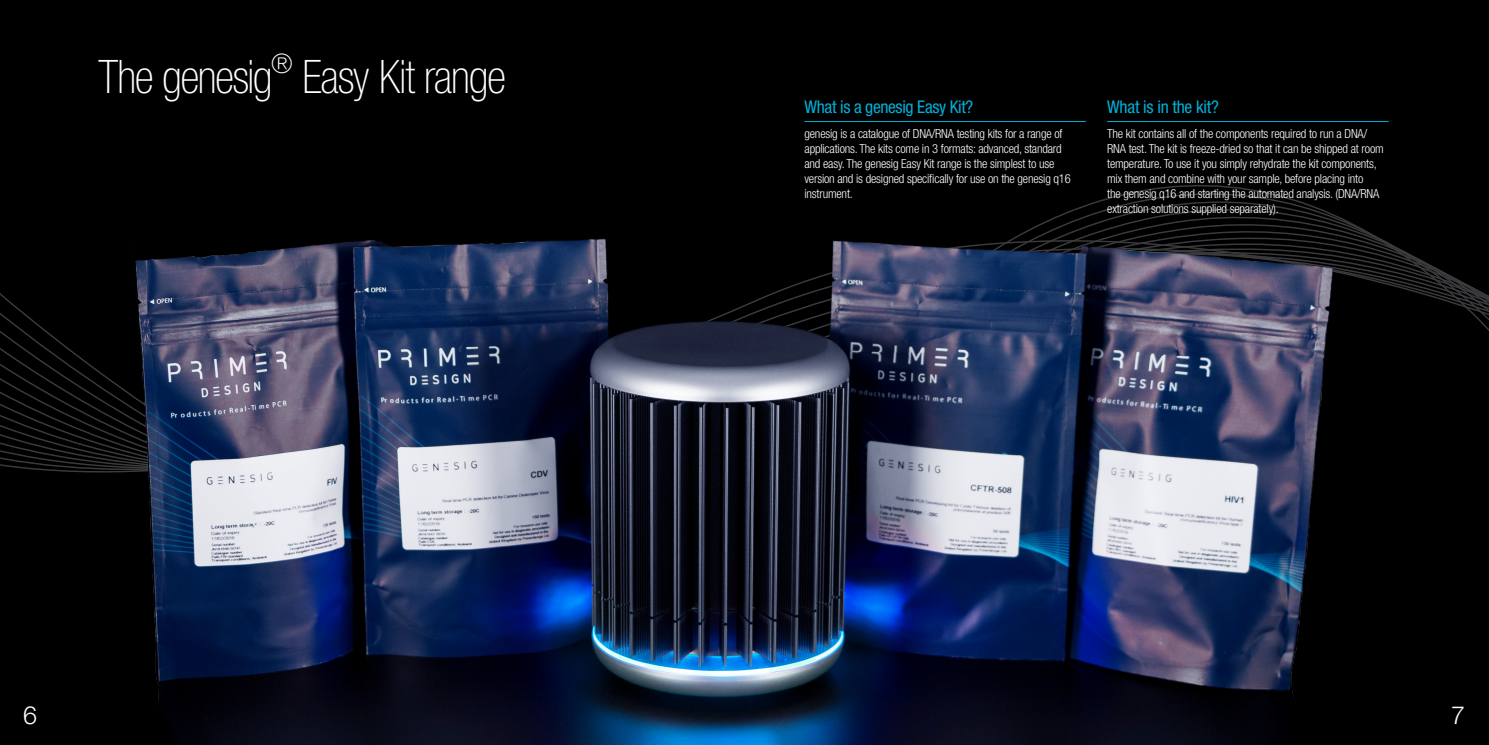
<style>
.page{position:relative;width:1489px;height:745px;background:#fff}
.page>*{position:absolute;margin:0;border:0;box-sizing:border-box;transform-origin:0 0}
.Main_Heading{font:100 condensed 46.25px "Helvetica Neue LT Pro";letter-spacing:-.025em;color:#fff}
.t1{font:300 25px "Helvetica Neue LT Pro";color:#fff}
.Sub_Head{font:condensed 17.5px "Helvetica Neue LT Pro";letter-spacing:-.02em;color:#00b1d8}
.Body_Copy{font:300 condensed 12.5px/15px "Helvetica Neue LT Pro";letter-spacing:-.015em;color:#fff}
</style>
<div class="page">
<div style="left:744px;top:0;width:684px;height:744px;background:#000001"></div>
<div style="left:0;top:0;width:744px;height:744px;background:#000001"></div>
<div style="left:1427px;top:0;width:61px;height:744px;background:#000001"></div>
<svg style="left:0;top:258px;width:1488px;height:213px"></svg>
<hr style="left:804px;top:121px;width:281px;height:1px;background:#00b1d8">
<hr style="left:1107px;top:121px;width:281px;height:1px;background:#00b1d8">
<img style="left:47px;top:224px;width:1370px;height:520px">
<p class="Main_Heading" style="left:99px;top:52px;width:409px">The genesig<sup>®</sup> Easy Kit range</p>
<p class="Sub_Head" style="left:804px;top:96px;width:170px">What is a genesig Easy Kit?</p>
<p class="Body_Copy" style="left:804px;top:126px;width:268px">genesig is a catalogue of DNA/RNA testing kits for a range of applications. The kits come in 3 formats: advanced, standard and easy. The genesig Easy Kit range is the simplest to use version and is designed specifically for use on the genesig q16 instrument.</p>
<p class="Sub_Head" style="left:1107px;top:96px;width:113px">What is in the kit?</p>
<p class="Body_Copy" style="left:1107px;top:126px;width:278px">The kit contains all of the components required to run a DNA/ RNA test. The kit is freeze-dried so that it can be shipped at room temperature. To use it you simply rehydrate the kit components, mix them and combine with your sample, before placing into<br>the genesig q16 and starting the automated analysis. (DNA/RNA extraction solutions supplied separately).</p>
<h2 class="t1" style="left:23px;top:699px;width:15px">6</h2>
<h2 class="t1" style="left:1450px;top:699px;width:15px">7</h2>
</div>
